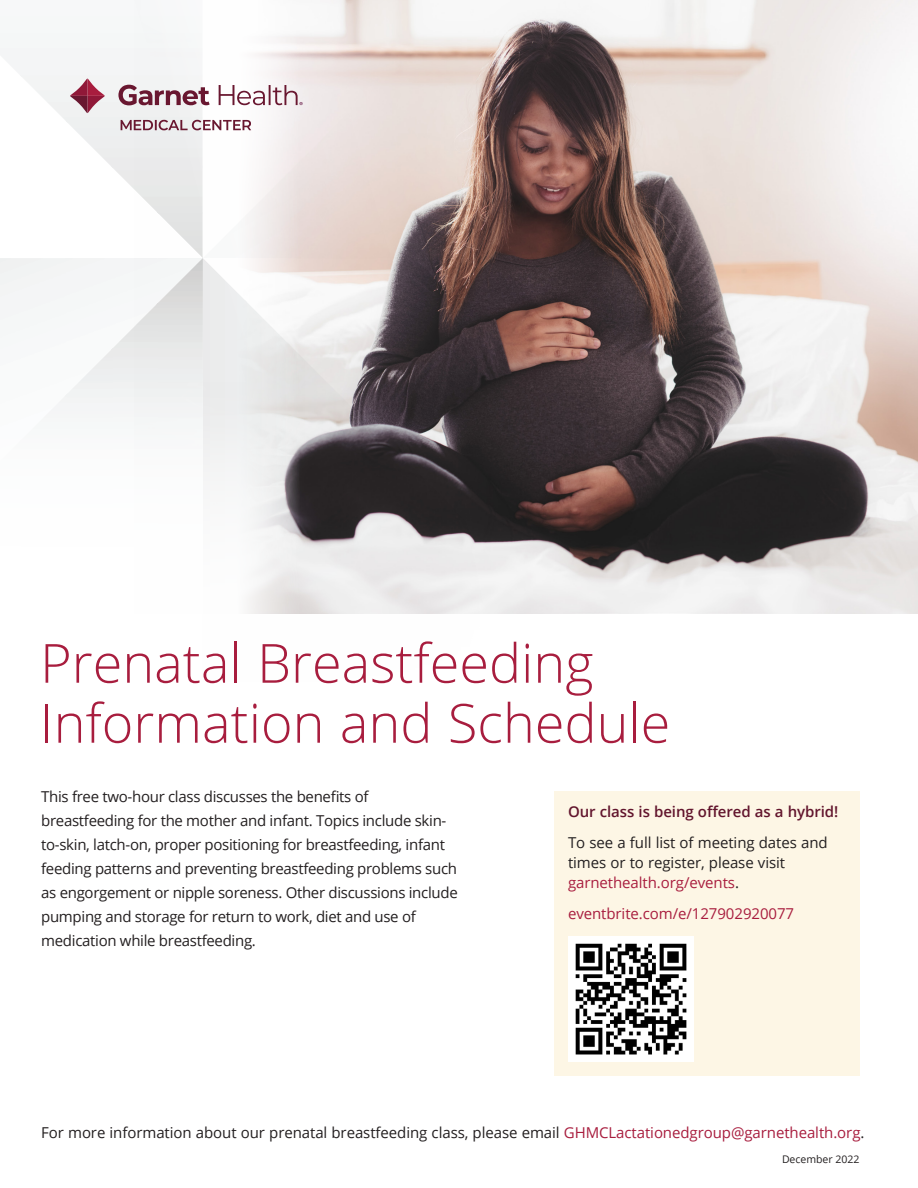
<style>
.page{position:relative;width:918px;height:1188px;background:#fff}
.page>*{position:absolute;margin:0;border:0;box-sizing:border-box;transform-origin:0 0}
.Headline{font:300 54px/60px "Open Sans";color:#a81d3e}
.Body_Copy{font:15px/24px "Open Sans";letter-spacing:-.02em;color:#231f20}
.Body_Copy-2{font:600 15px "Open Sans";letter-spacing:-.005em;color:#62152d}
.Body_Copy-3{font:15px "Open Sans";letter-spacing:-.005em;color:#a81d3e}
.t1{font:10.5px "Open Sans";color:#231f20}
.s1{color:#a81d3e}
</style>
<div class="page">
<img style="left:203px;top:0;width:715px;height:613px">
<img style="left:66px;top:121px;width:137px;height:45px">
<img style="left:111px;top:166px;width:92px;height:46px">
<img style="left:157px;top:212px;width:46px;height:46px">
<div style="left:806px;top:0;width:18px;height:258px;background:#efeae7"></div>
<img style="left:763px;top:0;width:43px;height:258px">
<img style="left:720px;top:0;width:43px;height:258px">
<img style="left:677px;top:0;width:43px;height:258px">
<img style="left:634px;top:0;width:43px;height:258px">
<img style="left:591px;top:0;width:43px;height:258px">
<img style="left:548px;top:0;width:43px;height:258px">
<img style="left:505px;top:0;width:43px;height:258px">
<img style="left:462px;top:0;width:43px;height:258px">
<img style="left:417px;top:0;width:45px;height:258px">
<img style="left:374px;top:42px;width:45px;height:216px">
<img style="left:331px;top:85px;width:45px;height:173px">
<img style="left:288px;top:128px;width:45px;height:130px">
<img style="left:245px;top:171px;width:45px;height:87px">
<img style="left:203px;top:214px;width:44px;height:399px">
<img style="left:245px;top:300px;width:45px;height:314px">
<img style="left:288px;top:343px;width:45px;height:271px">
<img style="left:331px;top:386px;width:45px;height:228px">
<img style="left:374px;top:429px;width:45px;height:185px">
<img style="left:417px;top:472px;width:45px;height:142px">
<img style="left:460px;top:515px;width:45px;height:99px">
<img style="left:503px;top:558px;width:45px;height:56px">
<img style="left:546px;top:601px;width:45px;height:13px">
<img style="left:157px;top:258px;width:46px;height:163px">
<img style="left:111px;top:302px;width:47px;height:123px">
<div style="left:65px;top:348px;width:48px;height:77px;background:#f4f5f6"></div>
<img style="left:20px;top:394px;width:47px;height:47px">
<div style="left:554px;top:791px;width:306px;height:285px;background:#fdf6e5"></div>
<svg style="left:70px;top:79px;width:35px;height:34px"></svg>
<svg style="left:118px;top:85px;width:185px;height:45px"></svg>
<img style="left:568px;top:937px;width:125px;height:125px">
<p class="Headline" style="left:40px;top:632px;width:632px">Prenatal Breastfeeding<br>Information and Schedule</p>
<p class="Body_Copy" style="left:41px;top:784px;width:418px">This free two-hour class discusses the benefits of breastfeeding for the mother and infant. Topics include skin&shy;to-skin, latch-on, proper positioning for breastfeeding, infant feeding patterns and preventing breastfeeding problems such as engorgement or nipple soreness. Other discussions include pumping and storage for return to work, diet and use of medication while breastfeeding.</p>
<p class="Body_Copy-2" style="left:568px;top:801px;width:272px">Our class is being offered as a hybrid!</p>
<p class="Body_Copy" style="left:568px;top:832px;width:261px;line-height:20.2px">To see a full list of meeting dates and times or to register, please visit <span class="s1">garnethealth.org/events</span>.</p>
<p class="Body_Copy-3" style="left:568px;top:903px;width:228px">eventbrite.com/e/127902920077</p>
<p class="Body_Copy" style="left:41px;top:1120px;width:825px">For more information about our prenatal breastfeeding class, please email <span class="s1">GHMCLactationedgroup@garnethealth.org</span>.</p>
<p class="t1" style="left:782px;top:1152px;width:79px">December 2022</p>
</div>
